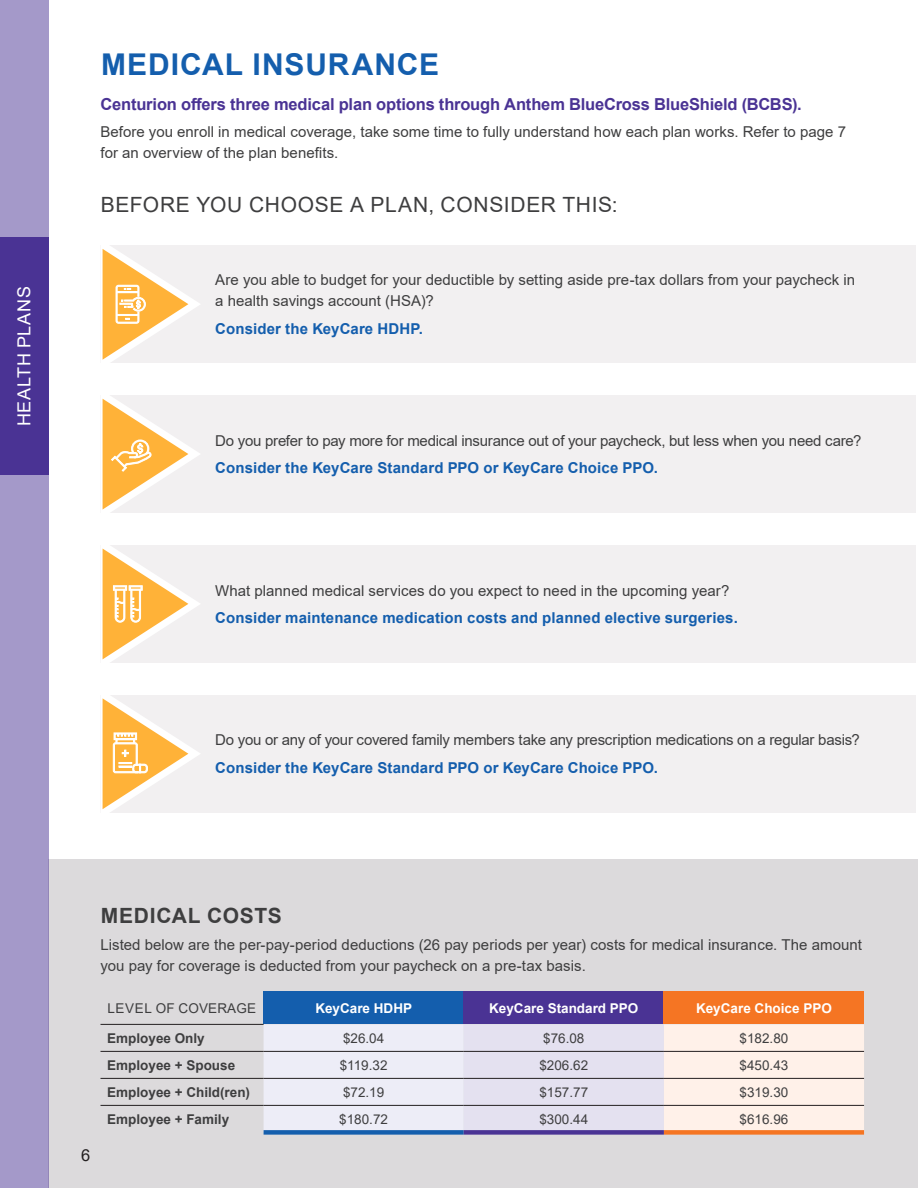
<style>
.page{position:relative;width:918px;height:1188px;background:#fff}
.page>*{position:absolute;margin:0;border:0;box-sizing:border-box;transform-origin:0 0}
.t1{font:700 30px "Arial";letter-spacing:.035em;color:#145ead}
.Subhead{font:21px "Arial";letter-spacing:.035em;color:#3e3e3f}
.Subhead_on_Grey{font:700 21px "Arial";letter-spacing:.035em;color:#3e3e3f}
.Table_of_Contents_He{font:18px "Arial";letter-spacing:.04em;color:#fff}
.Intro_Sentence{font:700 16.5px "Arial";letter-spacing:-.01em;color:#4a3394}
.t2{font:16.5px "Arial";color:#231f20}
.Body_Copy{font:15px/21px "Arial";color:#3e3e3f}
.Body_Copy-2{font:700 15px "Arial";letter-spacing:.01em;color:#145ead}
.Body_Copy_on_Grey{font:15px/21px "Arial";letter-spacing:.005em;color:#3e3e3f}
.Table_body{font:13.5px "Arial";color:#3e3e3f}
.Table_body-2{font:700 13.5px "Arial";color:#3e3e3f}
.Table_body-3{font:700 13.5px "Arial";color:#fff}
</style>
<div class="page">
<div style="left:49px;top:860px;width:869px;height:328px;background:#dcdadc"></div>
<div style="left:264px;top:992px;width:200px;height:32px;background:#145ead"></div>
<div style="left:464px;top:992px;width:200px;height:32px;background:#4a3394"></div>
<div style="left:664px;top:992px;width:200px;height:32px;background:#f57523"></div>
<svg style="left:264px;top:1024px;width:600px;height:106px;background:#efe9ef"></svg>
<hr style="left:100px;top:1024px;width:164px;height:1px;background:#231f20">
<hr style="left:100px;top:1051px;width:164px;height:1px;background:#231f20">
<hr style="left:100px;top:1078px;width:164px;height:1px;background:#231f20">
<hr style="left:100px;top:1105px;width:164px;height:1px;background:#231f20">
<hr style="left:264px;top:1051px;width:200px;height:1px;background:#231f20">
<hr style="left:464px;top:1051px;width:200px;height:1px;background:#231f20">
<hr style="left:664px;top:1051px;width:200px;height:1px;background:#231f20">
<hr style="left:264px;top:1078px;width:200px;height:1px;background:#231f20">
<hr style="left:464px;top:1078px;width:200px;height:1px;background:#231f20">
<hr style="left:664px;top:1078px;width:200px;height:1px;background:#231f20">
<hr style="left:264px;top:1105px;width:200px;height:1px;background:#231f20">
<hr style="left:464px;top:1105px;width:200px;height:1px;background:#231f20">
<hr style="left:664px;top:1105px;width:200px;height:1px;background:#231f20">
<div style="left:264px;top:1130px;width:200px;height:5px;background:#145ead"></div>
<div style="left:664px;top:1130px;width:200px;height:5px;background:#f57523"></div>
<div style="left:464px;top:1130px;width:200px;height:5px;background:#4a3394"></div>
<div style="left:100px;top:695px;width:816px;height:118px;background:#f2f0f1"></div>
<div style="left:100px;top:545px;width:816px;height:118px;background:#f2f0f1"></div>
<div style="left:100px;top:395px;width:816px;height:118px;background:#f2f0f1"></div>
<div style="left:100px;top:245px;width:816px;height:118px;background:#f2f0f1"></div>
<svg style="left:101px;top:245px;width:99px;height:568px"></svg>
<div style="left:0;top:0;width:49px;height:1188px;background:#a499c9"></div>
<div style="left:0;top:238px;width:49px;height:237px;background:#4a3394"></div>
<p class="Table_of_Contents_He" style="left:12px;top:426px;width:142px;rotate:-90deg">HEALTH PLANS</p>
<p class="t1" style="left:101px;top:44px;width:340px">MEDICAL INSURANCE</p>
<p class="Intro_Sentence" style="left:100px;top:92px;width:703px">Centurion offers three medical plan options through Anthem BlueCross BlueShield (BCBS).</p>
<p class="Body_Copy" style="left:100px;top:122px;width:747px">Before you enroll in medical coverage, take some time to fully understand how each plan works. Refer to page 7 for an overview of the plan benefits.</p>
<p class="Subhead" style="left:101px;top:191px;width:518px">BEFORE YOU CHOOSE A PLAN, CONSIDER THIS:</p>
<p class="Body_Copy" style="left:215px;top:269px;width:641px">Are you able to budget for your deductible by setting aside pre-tax dollars from your paycheck in a health savings account (HSA)?</p>
<p class="Body_Copy-2" style="left:215px;top:318px;width:209px">Consider the KeyCare HDHP.</p>
<p class="Body_Copy" style="left:215px;top:430px;width:648px">Do you prefer to pay more for medical insurance out of your paycheck, but less when you need care?</p>
<p class="Body_Copy-2" style="left:215px;top:458px;width:444px">Consider the KeyCare Standard PPO or KeyCare Choice PPO.</p>
<p class="Body_Copy" style="left:215px;top:580px;width:516px">What planned medical services do you expect to need in the upcoming year?</p>
<p class="Body_Copy-2" style="left:215px;top:607px;width:524px">Consider maintenance medication costs and planned elective surgeries.</p>
<p class="Body_Copy" style="left:215px;top:730px;width:646px">Do you or any of your covered family members take any prescription medications on a regular basis?</p>
<p class="Body_Copy-2" style="left:215px;top:757px;width:444px">Consider the KeyCare Standard PPO or KeyCare Choice PPO.</p>
<p class="t2" style="left:81px;top:1144px;width:11px">6</p>
<p class="Subhead_on_Grey" style="left:101px;top:900px;width:183px">MEDICAL COSTS</p>
<p class="Body_Copy_on_Grey" style="left:100px;top:934px;width:763px">Listed below are the per-pay-period deductions (26 pay periods per year) costs for medical insurance. The amount you pay for coverage is deducted from your paycheck on a pre-tax basis.</p>
<p class="Table_body" style="left:107px;top:999px;width:150px">LEVEL OF COVERAGE</p>
<p class="Table_body-3" style="left:315px;top:999px;width:98px">KeyCare HDHP</p>
<p class="Table_body-3" style="left:489px;top:999px;width:151px">KeyCare Standard PPO</p>
<p class="Table_body-3" style="left:696px;top:999px;width:137px">KeyCare Choice PPO</p>
<p class="Table_body-2" style="left:107px;top:1029px;width:99px">Employee Only</p>
<p class="Table_body" style="left:343px;top:1029px;width:43px">$26.04</p>
<p class="Table_body" style="left:543px;top:1029px;width:43px">$76.08</p>
<p class="Table_body" style="left:740px;top:1029px;width:50px">$182.80</p>
<p class="Table_body-2" style="left:107px;top:1056px;width:129px">Employee + Spouse</p>
<p class="Table_body" style="left:340px;top:1056px;width:49px">$119.32</p>
<p class="Table_body" style="left:539px;top:1056px;width:50px">$206.62</p>
<p class="Table_body" style="left:740px;top:1056px;width:50px">$450.43</p>
<p class="Table_body-2" style="left:107px;top:1083px;width:144px">Employee + Child(ren)</p>
<p class="Table_body" style="left:343px;top:1083px;width:43px">$72.19</p>
<p class="Table_body" style="left:539px;top:1083px;width:50px">$157.77</p>
<p class="Table_body" style="left:740px;top:1083px;width:50px">$319.30</p>
<p class="Table_body-2" style="left:107px;top:1110px;width:123px">Employee + Family</p>
<p class="Table_body" style="left:339px;top:1110px;width:50px">$180.72</p>
<p class="Table_body" style="left:539px;top:1110px;width:50px">$300.44</p>
<p class="Table_body" style="left:740px;top:1110px;width:50px">$616.96</p>
</div>
